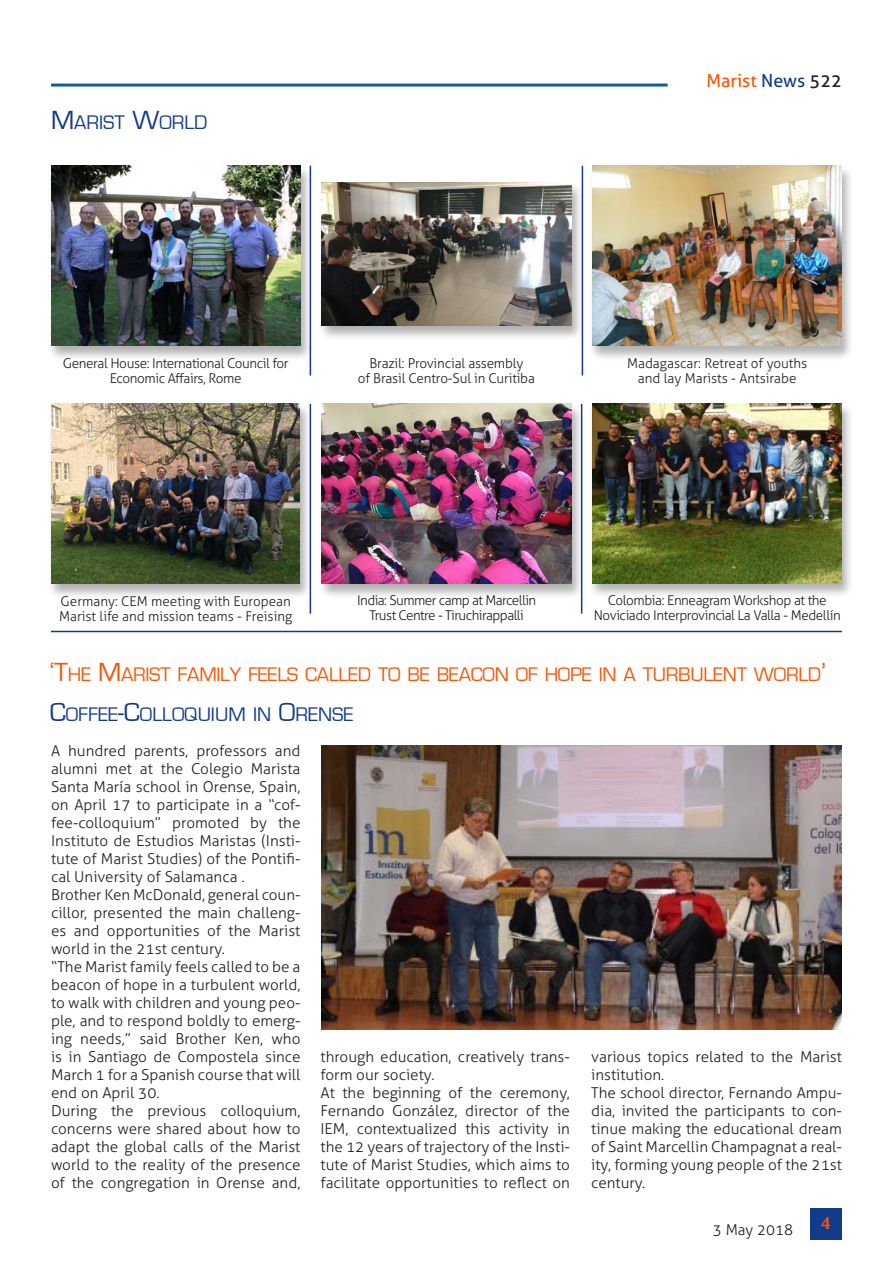
<style>
.page{position:relative;width:893px;height:1263px;background:#fff}
.page>*{position:absolute;margin:0;border:0;box-sizing:border-box;transform-origin:0 0}
.Titolo{font:20.25px "Eurostile";letter-spacing:-.015em;color:#f45706}
.Titolo-2{font:20.25px "Eurostile";color:#123b8b}
.t1{font:18px "Aller";color:#f45706}
.t2{font:700 18px "Novarese IT Cby BT";color:#f45706}
.Testo_sinEspacio{font:300 15px/18px "Aller";color:#231f20;text-align:justify}
.DidacaliaFotos{font:300 13.5px/15px "Aller";letter-spacing:-.03em;color:#231f20;text-align:center}
.DidacaliaFotos-2{font:300 13.5px/15px "Aller";color:#231f20}
.DidacaliaFotos-3{font:300 13.5px "Aller";letter-spacing:-.01em;color:#231f20}
.s1{font-size:27px}
.s2{color:#123b8b}
.s3{color:#231f20}
</style>
<div class="page">
<hr style="left:51px;top:84px;width:617px;height:3px;background:#175d9e">
<div style="left:810px;top:1208px;width:32px;height:31px;background:#123b8b"></div>
<div style="left:588px;top:402px;width:266px;height:197px;background:#231f20;opacity:.35"></div>
<img style="left:592px;top:403px;width:250px;height:180px">
<div style="left:318px;top:182px;width:265px;height:159px;background:#231f20;opacity:.35"></div>
<img style="left:322px;top:183px;width:249px;height:142px">
<div style="left:47px;top:165px;width:266px;height:196px;background:#231f20;opacity:.35"></div>
<img style="left:51px;top:166px;width:249px;height:180px">
<div style="left:588px;top:165px;width:266px;height:196px;background:#231f20;opacity:.35"></div>
<img style="left:592px;top:166px;width:250px;height:180px">
<div style="left:318px;top:403px;width:265px;height:197px;background:#231f20;opacity:.35"></div>
<img style="left:322px;top:404px;width:249px;height:180px">
<div style="left:47px;top:403px;width:265px;height:197px;background:#231f20;opacity:.35"></div>
<img style="left:51px;top:404px;width:248px;height:180px">
<hr style="left:310px;top:166px;width:1px;height:209px;background:#123b8b">
<hr style="left:582px;top:166px;width:1px;height:209px;background:#123b8b">
<hr style="left:310px;top:404px;width:1px;height:210px;background:#123b8b">
<hr style="left:581px;top:404px;width:1px;height:210px;background:#123b8b">
<hr style="left:51px;top:631px;width:791px;height:1px;background:#123b8b">
<img style="left:321px;top:745px;width:520px;height:285px">
<p class="Titolo-2" style="left:51px;top:111px;width:158px"><span class="s1">M</span>ARIST <span class="s1">W</span>ORLD</p>
<p class="DidacaliaFotos" style="left:63px;top:355px;width:227px">General House: International Council for<br>Economic Affairs, Rome</p>
<p class="DidacaliaFotos-3" style="left:369px;top:355px;width:156px">Brazil: Provincial assembly</p>
<p class="DidacaliaFotos-3" style="left:358px;top:370px;width:179px">of Brasil Centro-Sul in Curitiba</p>
<p class="t1" style="left:706px;top:69px;width:137px">Marist <span class="s2">News</span> <span class="s3">522</span></p>
<p class="DidacaliaFotos-2" style="left:627px;top:355px;width:182px">Madagascar: Retreat of youths</p>
<p class="DidacaliaFotos-2" style="left:638px;top:370px;width:160px">and lay Marists - Antsirabe</p>
<p class="DidacaliaFotos-2" style="left:59px;top:593px;width:235px">Germany: CEM meeting with European<br>Marist life and mission teams - Freising</p>
<p class="DidacaliaFotos" style="left:608px;top:593px;width:220px">Colombia: Enneagram Workshop at the</p>
<p class="DidacaliaFotos" style="left:357px;top:593px;width:181px">India: Summer camp at Marcellin</p>
<p class="DidacaliaFotos" style="left:369px;top:608px;width:156px">Trust Centre - Tiruchirappalli</p>
<p class="DidacaliaFotos" style="left:594px;top:608px;width:248px">Noviciado Interprovincial La Valla - Medellín</p>
<p class="Titolo" style="left:50px;top:664px;width:778px"><span class="s1">‘T</span>HE <span class="s1">M</span>ARIST FAMILY FEELS CALLED TO BE BEACON OF HOPE IN A TURBULENT WORLD<span class="s1">’</span></p>
<p class="Titolo-2" style="left:50px;top:703px;width:305px"><span class="s1">C</span>OFFEE<span class="s1">-C</span>OLLOQUIUM IN <span class="s1">O</span>RENSE</p>
<p class="Testo_sinEspacio" style="left:51px;top:742px;width:251px">A hundred parents, professors and alumni met at the Colegio Marista Santa María school in Orense, Spain, on April 17 to participate in a “cof&shy;fee-colloquium” promoted by the Instituto de Estudios Maristas (Insti&shy;tute of Marist Studies) of the Pontifi&shy;cal University of Salamanca .</p>
<p class="Testo_sinEspacio" style="left:51px;top:886px;width:251px">Brother Ken McDonald, general coun&shy;cillor, presented the main challeng&shy;es and opportunities of the Marist world in the 21st century.</p>
<p class="Testo_sinEspacio" style="left:51px;top:958px;width:251px">“The Marist family feels called to be a beacon of hope in a turbulent world, to walk with children and young peo&shy;ple, and to respond boldly to emerg&shy;ing needs,” said Brother Ken, who is in Santiago de Compostela since March 1 for a Spanish course that will end on April 30.</p>
<p class="Testo_sinEspacio" style="left:51px;top:1102px;width:251px">During the previous colloquium, concerns were shared about how to adapt the global calls of the Marist world to the reality of the presence of the congregation in Orense and,</p>
<p class="Testo_sinEspacio" style="left:320px;top:1048px;width:251px">through education, creatively trans&shy;form our society.</p>
<p class="Testo_sinEspacio" style="left:320px;top:1084px;width:251px">At the beginning of the ceremony, Fernando González, director of the IEM, contextualized this activity in the 12 years of trajectory of the Insti&shy;tute of Marist Studies, which aims to facilitate opportunities to reflect on</p>
<p class="Testo_sinEspacio" style="left:591px;top:1048px;width:252px">various topics related to the Marist institution.</p>
<p class="Testo_sinEspacio" style="left:591px;top:1084px;width:252px">The school director, Fernando Ampu&shy;dia, invited the participants to con&shy;tinue making the educational dream of Saint Marcellin Champagnat a real&shy;ity, forming young people of the 21st century.</p>
<p class="Testo_sinEspacio" style="left:713px;top:1220px;width:82px">3 May 2018</p>
<p class="t2" style="left:821px;top:1212px;width:12px">4</p>
</div>
